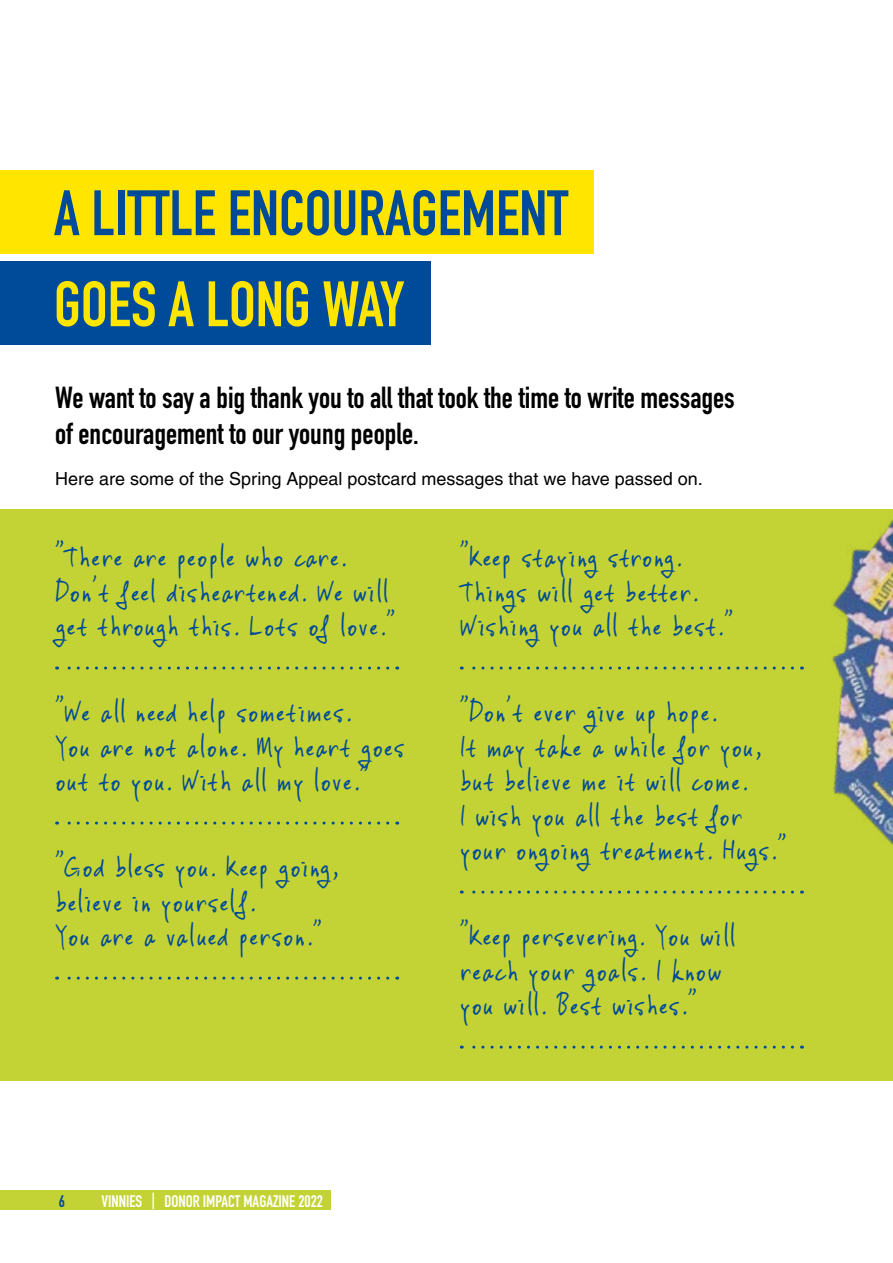
<style>
.page{position:relative;width:893px;height:1263px;background:#fff}
.page>*{position:absolute;margin:0;border:0;box-sizing:border-box;transform-origin:0 0}
.t1{font:700 63px "DIN Condensed";color:#004a9a}
.t2{font:700 63px "DIN Condensed";color:#ffe500}
.t3{font:31.5px/34.5px "Vinc Hand";color:#004a9a}
.t4{font:700 30px/36px "DIN Condensed";color:#000}
.t5{font:18px "Helvetica LT Pro";color:#000}
.t6{font:700 16.5px "DIN Condensed";color:#fff}
.t7{font:700 16.5px "DIN Condensed";color:#004a9a}
</style>
<div class="page">
<div style="left:0;top:1191px;width:331px;height:19px;background:#c3d335"></div>
<div style="left:0;top:509px;width:893px;height:571px;background:#c3d335"></div>
<img style="left:626px;top:519px;width:267px;height:562px">
<svg style="left:57px;top:666px;width:331px;height:3px"></svg>
<svg style="left:57px;top:821px;width:331px;height:3px"></svg>
<svg style="left:57px;top:976px;width:331px;height:3px"></svg>
<svg style="left:461px;top:666px;width:331px;height:3px"></svg>
<svg style="left:461px;top:890px;width:331px;height:3px"></svg>
<svg style="left:461px;top:1045px;width:331px;height:3px"></svg>
<div style="left:0;top:170px;width:594px;height:83px;background:#ffe500"></div>
<div style="left:0;top:261px;width:430px;height:83px;background:#004a9a"></div>
<h1 class="t1" style="left:54px;top:171px;width:516px">A LITTLE ENCOURAGEMENT</h1>
<h1 class="t2" style="left:54px;top:262px;width:352px">GOES A LONG WAY</h1>
<p class="t4" style="left:55px;top:380px;width:681px">We want to say a big thank you to all that took the time to write messages of encouragement to our young people.</p>
<p class="t5" style="left:55px;top:468px;width:649px">Here are some of the Spring Appeal postcard messages that we have passed on.</p>
<p class="t3" style="left:55px;top:538px;width:342px">“There are people who care.<br>Don’t feel disheartened. We will get through this. Lots of love.”</p>
<p class="t3" style="left:55px;top:693px;width:352px">“We all need help sometimes.<br>You are not alone. My heart goes out to you. With all my love.”</p>
<p class="t3" style="left:55px;top:848px;width:285px">“God bless you. Keep going, believe in yourself.<br>You are a valued person.”</p>
<p class="t3" style="left:460px;top:538px;width:275px">“Keep staying strong.<br>Things will get better.<br>Wishing you all the best.”</p>
<p class="t3" style="left:460px;top:693px;width:328px">“Don’t ever give up hope.<br>It may take a while for you, but believe me it will come.<br>I wish you all the best for your ongoing treatment. Hugs.”</p>
<p class="t3" style="left:460px;top:917px;width:277px">“Keep persevering. You will reach your goals. I know you will. Best wishes.”</p>
<p class="t7" style="left:59px;top:1190px;width:8px">6</p>
<p class="t6" style="left:101px;top:1190px;width:223px">VINNIES | DONOR IMPACT MAGAZINE 2022</p>
</div>
